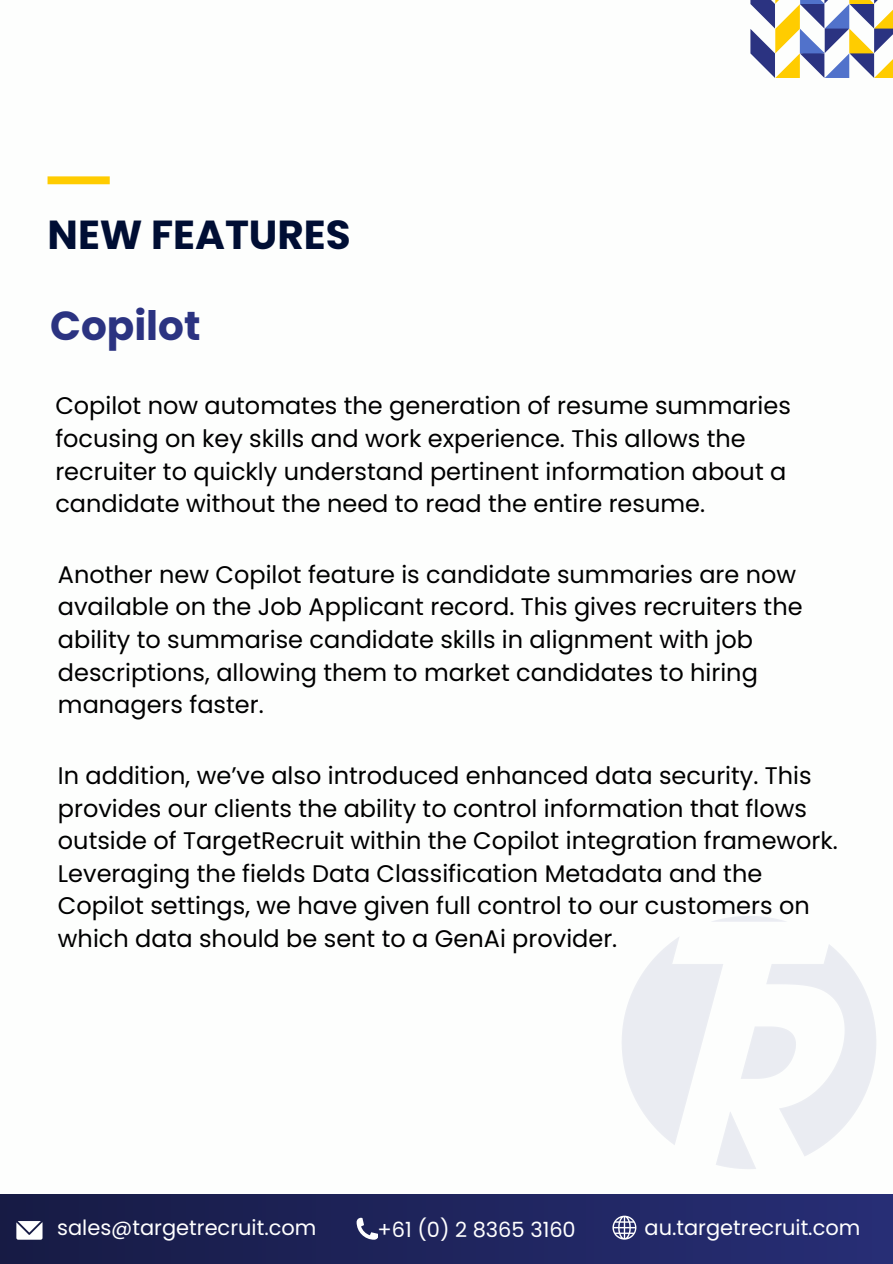
<style>
.page{position:relative;width:893px;height:1264px;background:#fff}
.page>*{position:absolute;margin:0;border:0;box-sizing:border-box;transform-origin:0 0}
.t1{font:700 40.5px "Poppins";color:#000e34}
.t2{font:700 40.5px "Poppins";color:#2b3381}
.t3{font:24px/32.7px "Poppins";color:#000}
.t4{font:21px "Poppins";color:#fff}
</style>
<div class="page">
<svg style="left:750px;top:0;width:142px;height:78px"></svg>
<div style="left:48px;top:176px;width:62px;height:8px;background:#fc0"></div>
<div style="left:0;top:1193px;width:892px;height:70px;background:linear-gradient(to right,#181c45,#272e75)"></div>
<svg style="left:356px;top:1217px;width:22px;height:22px"></svg>
<svg style="left:612px;top:1215px;width:24px;height:24px"></svg>
<svg style="left:16px;top:1220px;width:26px;height:19px"></svg>
<h2 class="t1" style="left:48px;top:206px;width:305px">NEW FEATURES</h2>
<h3 class="t2" style="left:50px;top:297px;width:152px">Copilot</h3>
<h1 class="t3" style="left:55px;top:389px;width:737px">Copilot now automates the generation of resume summaries focusing on key skills and work experience. This allows the recruiter to quickly understand pertinent information about a candidate without the need to read the entire resume.</h1>
<h3 class="t3" style="left:58px;top:558px;width:746px">Another new Copilot feature is candidate summaries are now available on the Job Applicant record. This gives recruiters the ability to summarise candidate skills in alignment with job descriptions, allowing them to market candidates to hiring managers faster.</h3>
<p class="t3" style="left:58px;top:759px;width:781px">In addition, we’ve also introduced enhanced data security. This provides our clients the ability to control information that flows outside of TargetRecruit within the Copilot integration framework.<br>Leveraging the fields Data Classification Metadata and the Copilot settings, we have given full control to our customers on which data should be sent to a GenAi provider.</p>
<h3 class="t4" style="left:57px;top:1213px;width:261px">sales@targetrecruit.com</h3>
<p class="t4" style="left:377px;top:1214px;width:200px">+61 (0) 2 8365 3160</p>
<p class="t4" style="left:644px;top:1212px;width:217px">au.targetrecruit.com</p>
</div>
